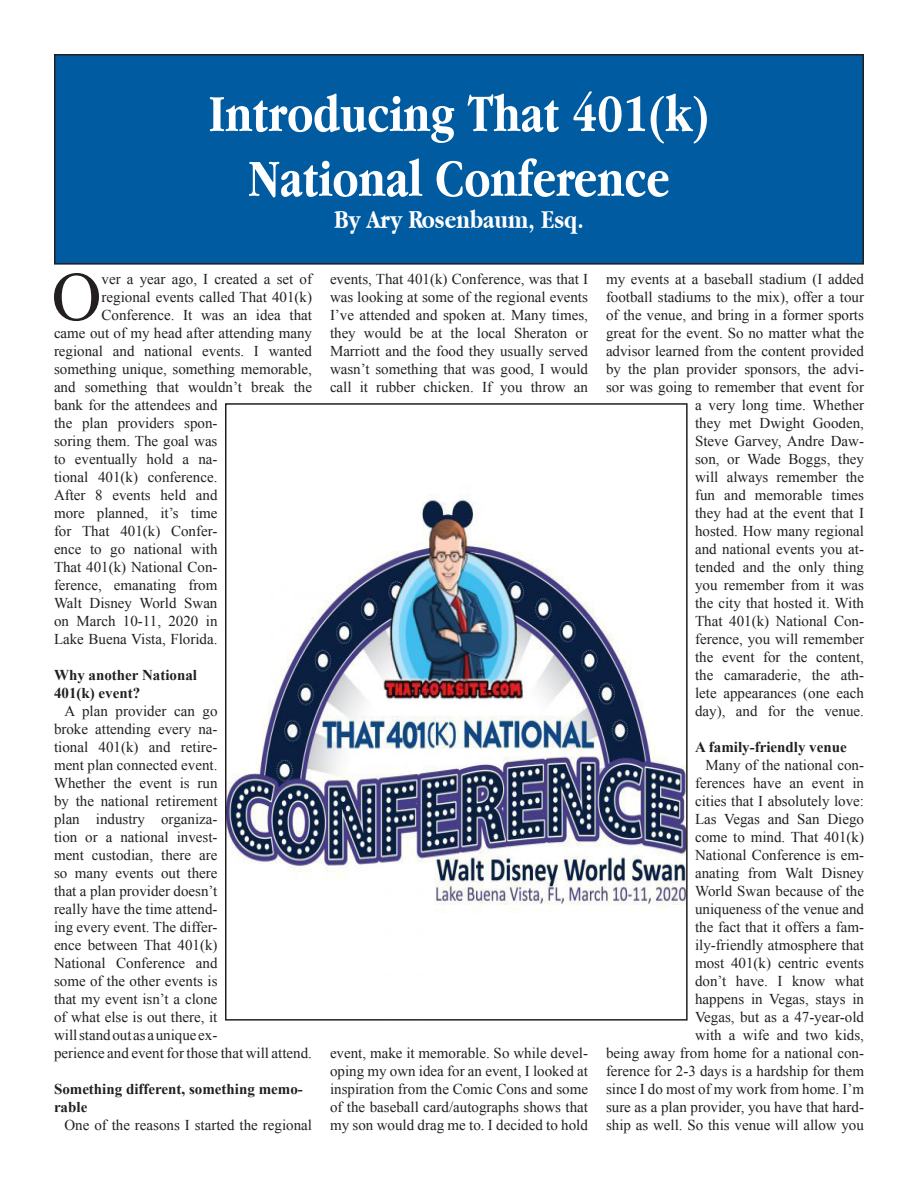
<style>
.page{position:relative;width:918px;height:1188px;background:#fff}
.page>*{position:absolute;margin:0;border:0;box-sizing:border-box;transform-origin:0 0}
.t1{font:69.3px "Times New Roman";color:#231f20}
.t2{font:700 54px "Apple Garamond";color:#fff}
.t3{font:700 27px "Apple Garamond";color:#fff}
.t4{font:15px/18px "Times New Roman";color:#231f20;text-align:justify}
.t5{font:700 15px/18px "Times New Roman";color:#231f20}
</style>
<div class="page">
<div style="left:55px;top:55px;width:808px;height:209px;background:#015ba0"></div>
<div style="left:54px;top:54px;width:810px;height:211px;border:2px solid #231f20"></div>
<img style="left:228px;top:499px;width:457px;height:414px">
<div style="left:225px;top:403px;width:463px;height:618px;border:2px solid #231f20"></div>
<p class="t2" style="left:209px;top:84px;width:502px">Introducing That 401(k)</p>
<p class="t2" style="left:248px;top:148px;width:423px">National Conference</p>
<p class="t3" style="left:334px;top:205px;width:251px">By Ary Rosenbaum, Esq.</p>
<p class="t1" style="left:52px;top:250px;width:52px">O</p>
<p class="t4" style="left:102px;top:270px;width:212px">ver a year ago, I created a set of</p>
<p class="t4" style="left:102px;top:288px;width:212px">regional events called That 401(k)</p>
<p class="t4" style="left:102px;top:306px;width:212px">Conference. It was an idea that</p>
<p class="t4" style="left:54px;top:324px;width:259px">came out of my head after attending many</p>
<p class="t4" style="left:54px;top:342px;width:260px">regional and national events. I wanted</p>
<p class="t4" style="left:54px;top:360px;width:260px">something unique, something memorable,</p>
<p class="t4" style="left:54px;top:378px;width:260px">and something that wouldn’t break the</p>
<p class="t4" style="left:54px;top:396px;width:165px">bank for the attendees and</p>
<p class="t4" style="left:54px;top:414px;width:165px">the plan providers spon-</p>
<p class="t4" style="left:54px;top:432px;width:165px">soring them. The goal was</p>
<p class="t4" style="left:54px;top:450px;width:165px">to eventually hold a na-</p>
<p class="t4" style="left:54px;top:468px;width:165px">tional 401(k) conference.</p>
<p class="t4" style="left:54px;top:486px;width:165px">After 8 events held and</p>
<p class="t4" style="left:54px;top:504px;width:165px">more planned, it’s time</p>
<p class="t4" style="left:54px;top:522px;width:165px">for That 401(k) Confer-</p>
<p class="t4" style="left:54px;top:540px;width:165px">ence to go national with</p>
<p class="t4" style="left:54px;top:558px;width:165px">That 401(k) National Con-</p>
<p class="t4" style="left:54px;top:576px;width:165px">ference, emanating from</p>
<p class="t4" style="left:54px;top:594px;width:165px">Walt Disney World Swan</p>
<p class="t4" style="left:54px;top:612px;width:165px">on March 10-11, 2020 in</p>
<p class="t4" style="left:54px;top:630px;width:165px">Lake Buena Vista, Florida.</p>
<p class="t5" style="left:54px;top:666px;width:145px">Why another National<br>401(k) event?</p>
<p class="t4" style="left:54px;top:702px;width:259px;text-align:left;text-indent:10px">A plan provider can go<br>broke attending every na-<br>tional 401(k) and retire-<br>ment plan connected event.<br>Whether the event is run<br>by the national retirement<br>plan industry organiza-<br>tion or a national invest-<br>ment custodian, there are<br>so many events out there<br>that a plan provider doesn’t<br>really have the time attend-<br>ing every event. The differ-<br>ence between That 401(k)<br>National Conference and<br>some of the other events is<br>that my event isn’t a clone<br>of what else is out there, it<br>will stand out as a unique ex-<br>perience and event for those that will attend.</p>
<p class="t5" style="left:54px;top:1080px;width:250px">Something different, something memo&shy;rable</p>
<p class="t4" style="left:64px;top:1116px;width:249px">One of the reasons I started the regional</p>
<p class="t4" style="left:330px;top:270px;width:260px">events, That 401(k) Conference, was that I was looking at some of the regional events I’ve attended and spoken at. Many times, they would be at the local Sheraton or Marriott and the food they usually served wasn’t something that was good, I would call it rubber chicken. If you throw an</p>
<p class="t4" style="left:330px;top:1044px;width:260px">event, make it memorable. So while devel&shy;oping my own idea for an event, I looked at inspiration from the Comic Cons and some of the baseball card/autographs shows that my son would drag me to. I decided to hold</p>
<p class="t4" style="left:606px;top:270px;width:260px;text-align:right">my events at a baseball stadium (I added football stadiums to the mix), offer a tour of the venue, and bring in a former sports great for the event. So no matter what the advisor learned from the content provided by the plan provider sponsors, the advi&shy;sor was going to remember that event for a very long time. Whether<br>they met Dwight Gooden,<br>Steve Garvey, Andre Daw-<br>son, or Wade Boggs, they<br>will always remember the<br>fun and memorable times<br>they had at the event that I<br>hosted. How many regional<br>and national events you at-<br>tended and the only thing<br>you remember from it was<br>the city that hosted it. With<br>That 401(k) National Con-<br>ference, you will remember<br>the event for the content,<br>the camaraderie, the ath-<br>lete appearances (one each<br>day), and for the venue.</p>
<p class="t5" style="left:695px;top:738px;width:153px">A family-friendly venue</p>
<p class="t4" style="left:606px;top:756px;width:260px;text-align:right">Many of the national con-<br>ferences have an event in<br>cities that I absolutely love:<br>Las Vegas and San Diego<br>come to mind. That 401(k)<br>National Conference is em-<br>anating from Walt Disney<br>World Swan because of the<br>uniqueness of the venue and<br>the fact that it offers a fam-<br>ily-friendly atmosphere that<br>most 401(k) centric events<br>don’t have. I know what<br>happens in Vegas, stays in<br>Vegas, but as a 47-year-old<br>with a wife and two kids,<br>being away from home for a national con&shy;ference for 2-3 days is a hardship for them since I do most of my work from home. I’m sure as a plan provider, you have that hard&shy;ship as well. So this venue will allow you</p>
</div>
